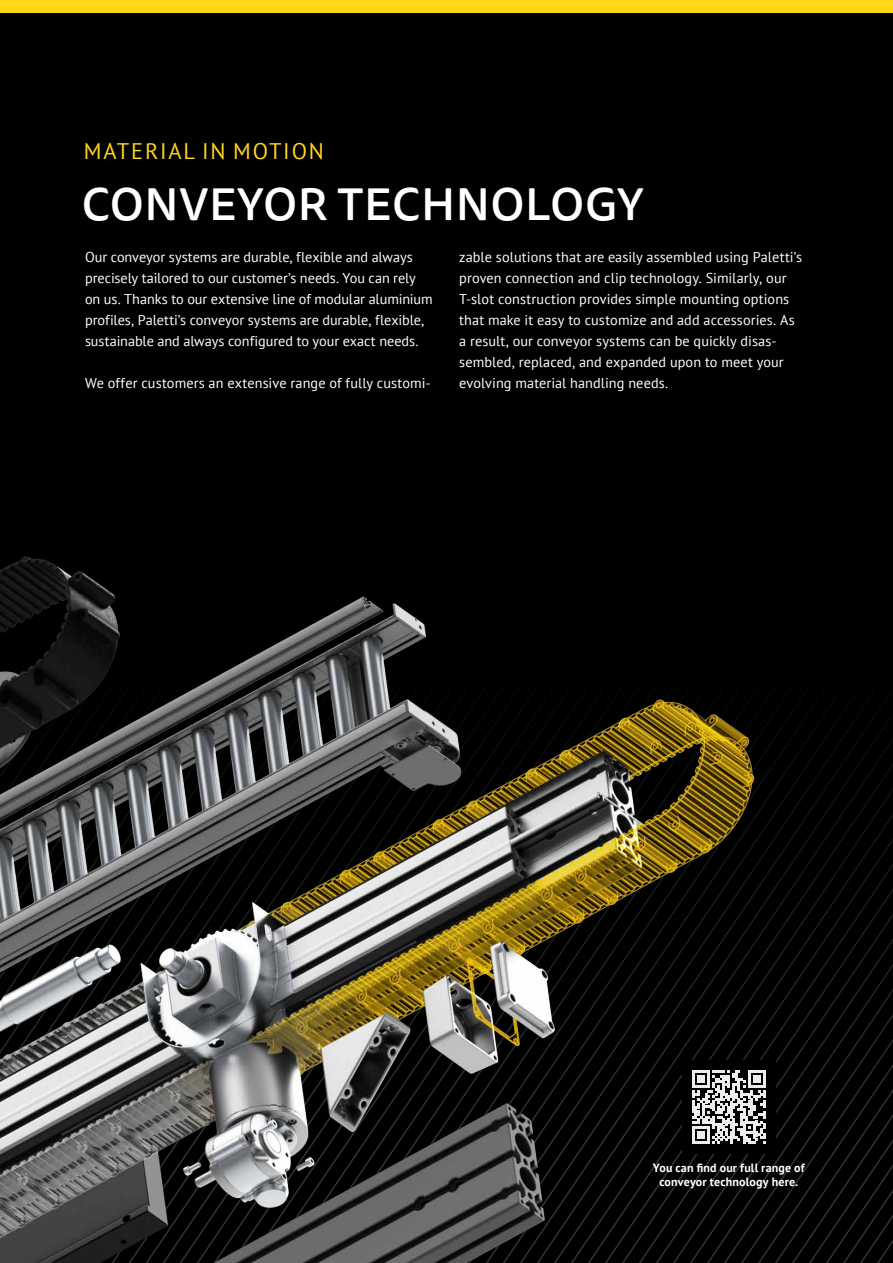
<style>
.page{position:relative;width:893px;height:1263px;background:#fff}
.page>*{position:absolute;margin:0;border:0;box-sizing:border-box;transform-origin:0 0}
.t1{font:500 45px "Tisa Sans Pro";letter-spacing:.01em;color:#fff}
.t2{font:22.5px "PT Sans";letter-spacing:.08em;color:#ffd618}
.t3{font:14.25px/21px "PT Sans";letter-spacing:.005em;color:#fff}
.t4{font:700 12px/14.4px "PT Sans";letter-spacing:.015em;color:#fff;text-align:center}
</style>
<div class="page">
<div style="left:0;top:13px;width:893px;height:1250px;background:#000"></div>
<svg style="left:875px;top:744px;width:18px;height:519px"></svg>
<svg style="left:808px;top:742px;width:67px;height:521px"></svg>
<div style="left:0;top:0;width:893px;height:13px;background:#ffd618"></div>
<img style="left:0;top:556px;width:808px;height:707px">
<div style="left:682px;top:1060px;width:94px;height:94px;background:#000"></div>
<svg style="left:692px;top:1070px;width:73px;height:73px"></svg>
<h2 class="t2" style="left:84px;top:137px;width:242px">MATERIAL IN MOTION</h2>
<h1 class="t1" style="left:82px;top:173px;width:564px">CONVEYOR TECHNOLOGY</h1>
<p class="t3" style="left:85px;top:246px;width:349px">Our conveyor systems are durable, flexible and always precisely tailored to our customer’s needs. You can rely on us. Thanks to our extensive line of modular aluminium profiles, Paletti’s conveyor systems are durable, flexible, sustainable and always configured to your exact needs.</p>
<p class="t3" style="left:85px;top:372px;width:347px">We offer customers an extensive range of fully customi-</p>
<p class="t3" style="left:459px;top:246px;width:344px">zable solutions that are easily assembled using Paletti’s proven connection and clip technology. Similarly, our T-slot construction provides simple mounting options that make it easy to customize and add accessories. As a result, our conveyor systems can be quickly disas&shy;sembled, replaced, and expanded upon to meet your evolving material handling needs.</p>
<p class="t4" style="left:653px;top:1160px;width:153px">You can find our full range of conveyor technology here.</p>
</div>
